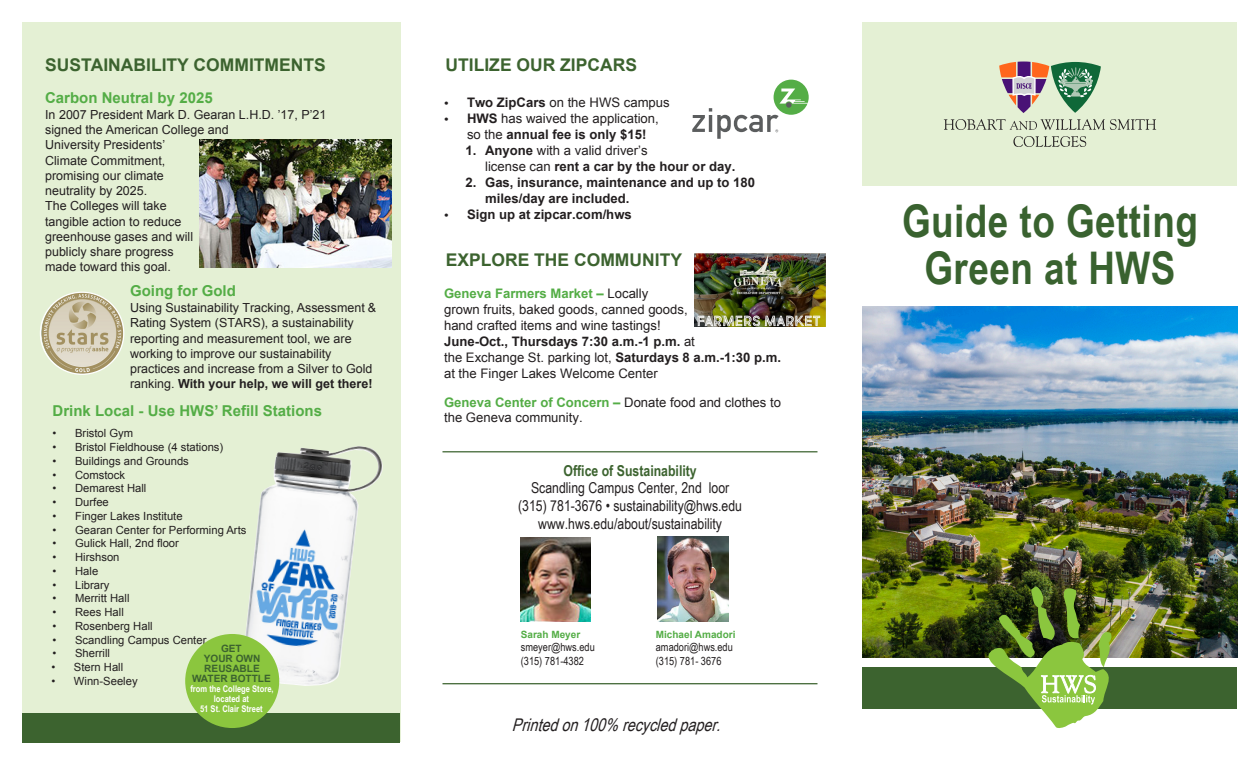
<style>
.page{position:relative;width:1260px;height:765px;background:#fff}
.page>*{position:absolute;margin:0;border:0;box-sizing:border-box;transform-origin:0 0}
.t1{font:700 45px/47.8px "Arial Narrow";letter-spacing:.01em;color:#39622f;text-align:center}
.big_header{font:700 17.5px "Arial";color:#3c632f}
.t2{font:italic 17.5px "Arial Narrow";color:#231f20}
.BODY{font:700 17.5px "Arial";color:#3c632f}
.t3{font:15px/17.6px "Arial Narrow";color:#231f20;text-align:center}
.BODY-2{font:700 15px "Arial";color:#54ad46}
.t4{font:13.12px/15.9px "Arial";color:#231f20}
.t5{font:700 13.12px/16px "Arial";color:#231f20}
.BODY-3{font:12.5px/15.2px "Arial";color:#231f20}
.t6{font:11.25px "Arial";color:#231f20}
.t7{font:11.25px "Arial Narrow";color:#231f20}
.BODY-4{font:700 10.12px/10px "Arial";color:#3c632f}
.t8{font:700 10px "Arial";color:#54ad46}
.BODY-5{font:700 9.25px/10px "Arial Narrow";color:#fff;text-align:center}
.s1{font-weight:700}
.s2{font-weight:700;font-size:11.25px}
.s3{font-weight:400}
.s4{font-size:11.25px}
.s5{font-weight:700;color:#54ad46}
.s6{font-weight:700;color:#3c632f}
</style>
<div class="page">
<div style="left:23px;top:22px;width:378px;height:720px;background:#e4f0d4"></div>
<div style="left:862px;top:22px;width:376px;height:164px;background:#e4f0d4"></div>
<div style="left:862px;top:667px;width:376px;height:42px;background:#3c632f"></div>
<img style="left:862px;top:307px;width:376px;height:350px">
<svg style="left:944px;top:62px;width:212px;height:85px"></svg>
<img style="left:658px;top:537px;width:70px;height:84px">
<img style="left:521px;top:538px;width:69px;height:83px">
<img style="left:989px;top:587px;width:122px;height:141px">
<div style="left:774px;top:80px;width:35px;height:35px;background:#54ad46;border-radius:50%"></div>
<svg style="left:692px;top:89px;width:116px;height:50px"></svg>
<img style="left:695px;top:253px;width:131px;height:74px">
<hr style="left:442px;top:451px;width:376px;height:1px;background:#3c632f">
<hr style="left:442px;top:683px;width:376px;height:1px;background:#3c632f">
<img style="left:200px;top:140px;width:191px;height:127px">
<img style="left:40px;top:292px;width:84px;height:82px">
<div style="left:23px;top:713px;width:377px;height:30px;background:#3c632f"></div>
<img style="left:244px;top:446px;width:139px;height:240px">
<div style="left:185px;top:634px;width:94px;height:94px;background:#8bc63e;border-radius:50%"></div>
<p class="BODY" style="left:45px;top:53px;width:282px">SUSTAINABILITY COMMITMENTS</p>
<p class="BODY-2" style="left:45px;top:87px;width:169px">Carbon Neutral by 2025</p>
<p class="BODY-3" style="left:45px;top:107px;width:283px">In 2007 President Mark D. Gearan L.H.D. ’17, P’21 signed the American College and<br>University Presidents’<br>Climate Commitment,<br>promising our climate<br>neutrality by 2025.<br>The Colleges will take<br>tangible action to reduce<br>greenhouse gases and will<br>publicly share progress<br>made toward this goal.</p>
<p class="BODY-2" style="left:130px;top:281px;width:107px">Going for Gold</p>
<p class="BODY-3" style="left:130px;top:300px;width:247px">Using Sustainability Tracking, Assessment &amp; Rating System (STARS), a sustainability reporting and measurement tool, we are working to improve our sustainability practices and increase from a Silver to Gold ranking. <span class="s1">With your help, we will get there!</span></p>
<p class="BODY-2" style="left:53px;top:401px;width:271px">Drink Local - Use HWS’ Refill Stations</p>
<p class="t6" style="left:53px;top:426px;width:82px">• Bristol Gym</p>
<p class="t6" style="left:53px;top:440px;width:172px">• Bristol Fieldhouse (4 stations)</p>
<p class="t6" style="left:53px;top:454px;width:138px">• Buildings and Grounds</p>
<p class="t6" style="left:53px;top:467px;width:74px">• Comstock</p>
<p class="t6" style="left:53px;top:481px;width:95px">• Demarest Hall</p>
<p class="t6" style="left:53px;top:495px;width:58px">• Durfee</p>
<p class="t6" style="left:53px;top:509px;width:132px">• Finger Lakes Institute</p>
<p class="t6" style="left:53px;top:522px;width:195px">• Gearan Center for Performing Arts</p>
<p class="t6" style="left:53px;top:536px;width:128px">• Gulick Hall, 2nd floor</p>
<p class="t6" style="left:53px;top:550px;width:68px">• Hirshson</p>
<p class="t6" style="left:53px;top:564px;width:47px">• Hale</p>
<p class="t6" style="left:53px;top:577px;width:58px">• Library</p>
<p class="t6" style="left:53px;top:591px;width:78px">• Merritt Hall</p>
<p class="t6" style="left:53px;top:605px;width:73px">• Rees Hall</p>
<p class="t6" style="left:53px;top:619px;width:102px">• Rosenberg Hall</p>
<p class="t6" style="left:53px;top:632px;width:155px">• Scandling Campus Center</p>
<p class="t6" style="left:53px;top:646px;width:59px">• Sherrill</p>
<p class="t6" style="left:51px;top:660px;width:73px">• Stern Hall</p>
<p class="t6" style="left:51px;top:674px;width:88px">• Winn-Seeley</p>
<p class="BODY-4" style="left:221px;top:644px;width:22px">GET</p>
<p class="BODY-4" style="left:204px;top:654px;width:58px">YOUR OWN<br>REUSABLE</p>
<p class="BODY-4" style="left:192px;top:674px;width:80px">WATER BOTTLE</p>
<p class="BODY-5" style="left:190px;top:683px;width:85px">from the College Store, located at<br>51 St. Clair Street</p>
<p class="big_header" style="left:446px;top:53px;width:193px">UTILIZE OUR ZIPCARS</p>
<p class="t4" style="left:445px;top:95px;width:227px"><span class="s2">•</span> <span class="s1">Two ZipCars</span> on the HWS campus</p>
<p class="t4" style="left:467px;top:111px;width:193px;text-indent:-22px"><span class="s2">•</span> <span class="s1">HWS</span> has waived the application, so the <span class="s1">annual fee is only $15!</span></p>
<p class="t5" style="left:485px;top:143px;width:252px;text-indent:-20px">1. Anyone <span class="s3">with a valid driver’s<br>license can</span> rent a car by the hour or day.</p>
<p class="t5" style="left:485px;top:175px;width:271px;text-indent:-20px">2. Gas, insurance, maintenance and up to 180 miles/day are included.</p>
<p class="t5" style="left:445px;top:207px;width:189px"><span class="s4">•</span> Sign up at zipcar.com/hws</p>
<p class="big_header" style="left:446px;top:248px;width:238px">EXPLORE THE COMMUNITY</p>
<p class="t4" style="left:444px;top:286px;width:339px"><span class="s5">Geneva Farmers Market –</span> Locally<br>grown fruits, baked goods, canned goods,<br>hand crafted items and wine tastings!<br><span class="s1">June-Oct., Thursdays 7:30 a.m.-1 p.m.</span> at<br>the Exchange St. parking lot, <span class="s1">Saturdays 8 a.m.-1:30 p.m. </span>at the Finger Lakes Welcome Center</p>
<p class="t4" style="left:444px;top:395px;width:339px;line-height:15.5px"><span class="s5">Geneva Center of Concern –</span> Donate food and clothes to the Geneva community.</p>
<p class="t3" style="left:518px;top:462px;width:225px"><span class="s6">Office of Sustainability<br></span>Scandling Campus Center, 2nd loor (315) 781-3676 • sustainability@hws.edu www.hws.edu/about/sustainability</p>
<p class="t8" style="left:521px;top:628px;width:61px">Sarah Meyer</p>
<p class="t8" style="left:656px;top:628px;width:81px">Michael Amadori</p>
<p class="t7" style="left:521px;top:639px;width:75px">smeyer@hws.edu</p>
<p class="t7" style="left:656px;top:639px;width:79px">amadori@hws.edu</p>
<p class="t7" style="left:521px;top:652px;width:65px">(315) 781-4382</p>
<p class="t7" style="left:656px;top:652px;width:67px">(315) 781- 3676</p>
<p class="t2" style="left:512px;top:712px;width:216px">Printedon100% recycledpaper.</p>
<p class="t1" style="left:902px;top:195px;width:297px">Guide to Getting<br>Green at HWS</p>
</div>
